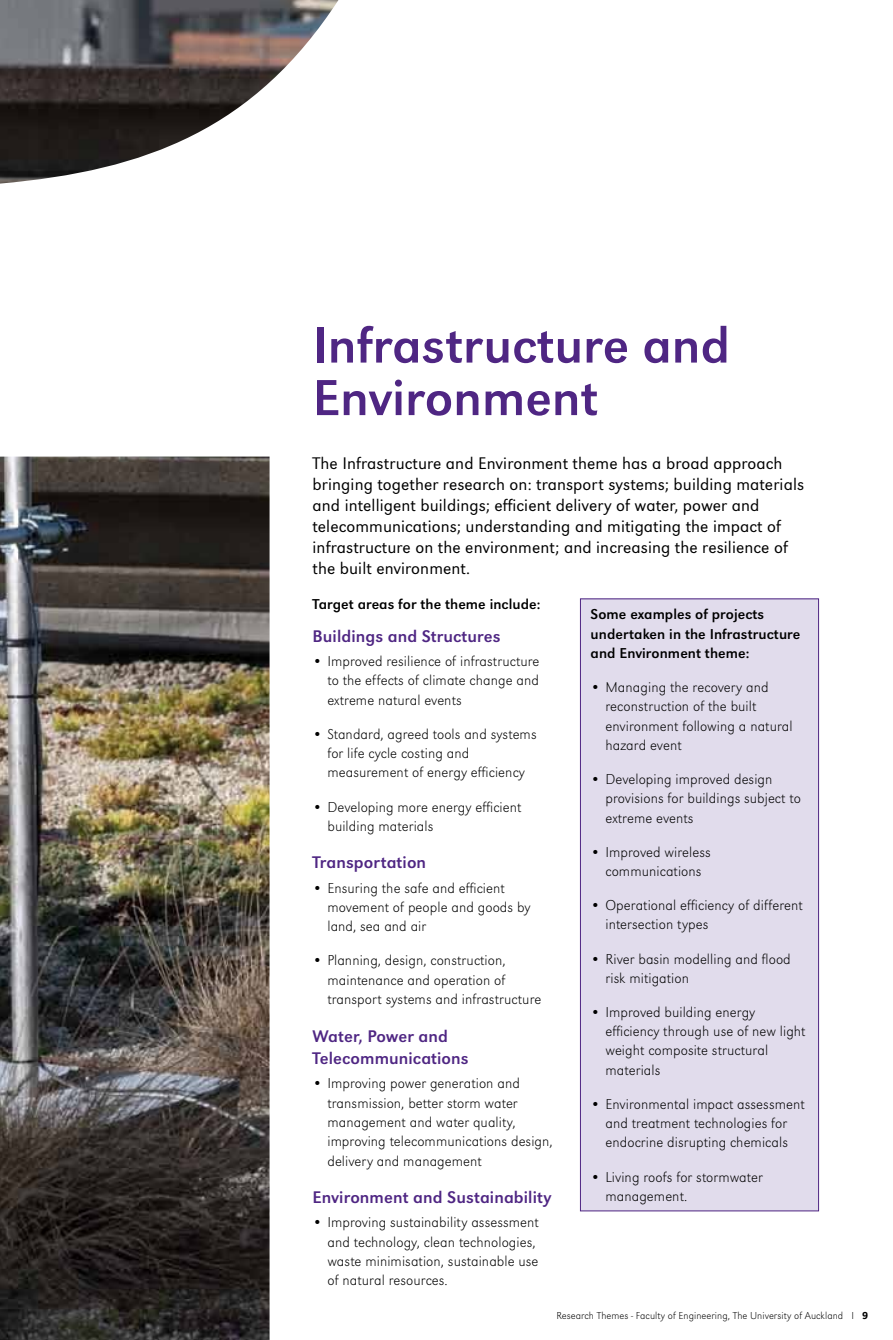
<style>
.page{position:relative;width:893px;height:1340px;background:#fff}
.page>*{position:absolute;margin:0;border:0;box-sizing:border-box;transform-origin:0 0}
.t1{font:52.5px/52.5px "Grot Macron Reg";color:#4f2683}
.t2{font:300 17.5px/21px "Grot Macron";letter-spacing:.005em;color:#000}
.t3{font:17.5px/22.8px "Grot Macron Reg";letter-spacing:.005em;color:#4f2683}
.t4{font:14.88px/19.2px "Grot Macron Extra Lt";letter-spacing:.005em;color:#000}
.t5{font:14.88px/19.2px "Grot Macron Reg";letter-spacing:.005em;color:#000}
.t6{font:10.5px "Grot Macron Extra Lt";letter-spacing:.005em;color:#000}
.s1{font-family:"Grot Macron";font-weight:500}
</style>
<div class="page">
<img style="left:0;top:0;width:338px;height:1339px">
<div style="left:580px;top:599px;width:239px;height:611px;background:#e1dcec"></div>
<div style="left:580px;top:598px;width:239px;height:613px;border:1px solid #4f2683"></div>
<h1 class="t1" style="left:313px;top:319px;width:419px">Infrastructure and<br>Environment</h1>
<p class="t2" style="left:313px;top:453px;width:493px">The Infrastructure and Environment theme has a broad approach bringing together research on: transport systems; building materials and intelligent buildings; efficient delivery of water, power and telecommunications; understanding and mitigating the impact of infrastructure on the environment; and increasing the resilience of the built environment.</p>
<p class="t5" style="left:313px;top:595px;width:229px">Target areas for the theme include:</p>
<p class="t3" style="left:313px;top:625px;width:189px">Buildings and Structures</p>
<p class="t4" style="left:327px;top:651px;width:214px;text-align:justify;text-indent:-15px">• Improved resilience of infrastructure to the effects of climate change and extreme natural events</p>
<p class="t4" style="left:327px;top:724px;width:211px;text-indent:-15px">• Standard, agreed tools and systems for life cycle costing and measurement of energy efficiency</p>
<p class="t4" style="left:327px;top:797px;width:196px;text-indent:-15px">• Developing more energy efficient building materials</p>
<p class="t3" style="left:313px;top:851px;width:115px">Transportation</p>
<p class="t4" style="left:327px;top:878px;width:205px;text-indent:-15px">• Ensuring the safe and efficient movement of people and goods by land, sea and air</p>
<p class="t4" style="left:327px;top:950px;width:215px;text-indent:-15px">• Planning, design, construction, maintenance and operation of transport systems and infrastructure</p>
<p class="t3" style="left:313px;top:1024px;width:158px">Water, Power and<br>Telecommunications</p>
<p class="t4" style="left:327px;top:1074px;width:227px;text-indent:-15px">• Improving power generation and transmission, better storm water management and water quality, improving telecommunications design, delivery and management</p>
<p class="t3" style="left:313px;top:1186px;width:240px">Environment and Sustainability</p>
<p class="t4" style="left:327px;top:1212px;width:213px;text-indent:-15px">• Improving sustainability assessment and technology, clean technologies, waste minimisation, sustainable use of natural resources.</p>
<p class="t5" style="left:591px;top:605px;width:211px">Some examples of projects undertaken in the Infrastructure and Environment theme:</p>
<p class="t4" style="left:605px;top:677px;width:189px;text-indent:-15px">• Managing the recovery and reconstruction of the built environment following a natural hazard event</p>
<p class="t4" style="left:605px;top:769px;width:197px;text-indent:-15px">• Developing improved design provisions for buildings subject to extreme events</p>
<p class="t4" style="left:591px;top:842px;width:122px;text-align:center">• Improved wireless communications</p>
<p class="t4" style="left:605px;top:895px;width:199px;text-indent:-15px">• Operational efficiency of different intersection types</p>
<p class="t4" style="left:605px;top:949px;width:187px;text-indent:-15px">• River basin modelling and flood risk mitigation</p>
<p class="t4" style="left:605px;top:1002px;width:202px;text-indent:-15px">• Improved building energy efficiency through use of new light weight composite structural materials</p>
<p class="t4" style="left:591px;top:1094px;width:216px;text-align:center">• Environmental impact assessment and treatment technologies for endocrine disrupting chemicals</p>
<p class="t4" style="left:605px;top:1167px;width:159px;text-indent:-15px">• Living roofs for stormwater management.</p>
<p class="t6" style="left:556px;top:1309px;width:313px">Research Themes - Faculty of Engineering, The University of Auckland I <span class="s1">9</span></p>
</div>
